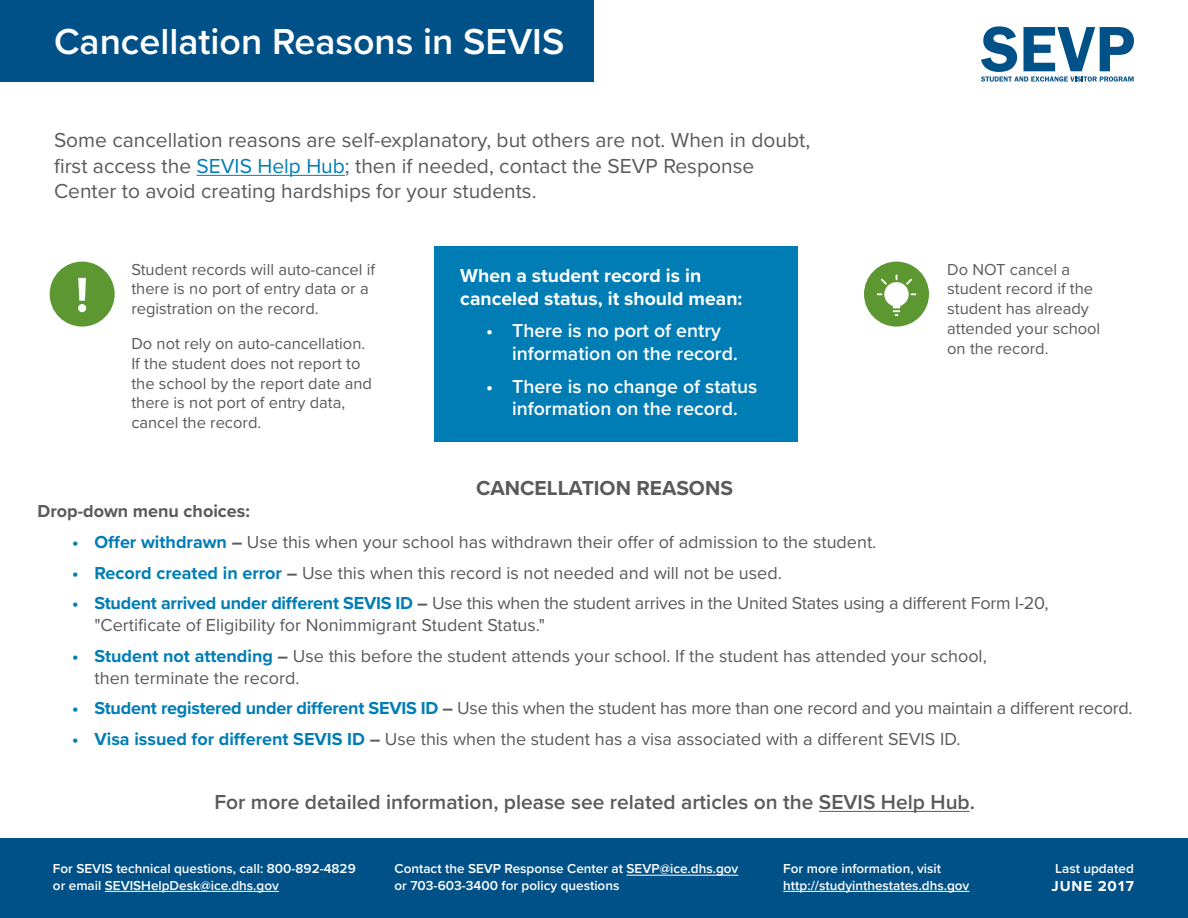
<style>
.page{position:relative;width:1188px;height:918px;background:#fff}
.page>*{position:absolute;margin:0;border:0;box-sizing:border-box;transform-origin:0 0}
.t1{font:600 37.5px "Proxima Nova";color:#fff}
.t2{font:21px/25.2px "Proxima Nova";color:#5a5a5d}
.t3{font:600 21px "Proxima Nova";color:#5a5a5d}
.t4{font:700 21px "Proxima Nova";color:#5a5a5d}
.t5{font:600 19.5px/22.6px "Proxima Nova";color:#fff}
.t6{font:700 19.5px/22.6px "Proxima Nova";color:#fff}
.t7{font:18px/21.8px "Proxima Nova";color:#5a5a5d}
.t8{font:700 18px "Proxima Nova";color:#5a5a5d}
.t9{font:16.5px/19.8px "Proxima Nova";color:#5a5a5d}
.t10{font:700 15px "Proxima Nova";letter-spacing:.06em;color:#fff}
.t11{font:600 13.5px/16.2px "Proxima Nova";color:#fff}
.s1{color:#007db5}
.s2{font-weight:700;color:#007db5}
.s3{font-weight:700}
</style>
<div class="page">
<div style="left:0;top:839px;width:1188px;height:79px;background:#005187"></div>
<svg style="left:981px;top:26px;width:153px;height:56px"></svg>
<hr style="left:105px;top:891px;width:174px;height:1px;background:#fff">
<hr style="left:627px;top:875px;width:111px;height:1px;background:#fff">
<hr style="left:783px;top:891px;width:186px;height:1px;background:#fff">
<div style="left:0;top:0;width:594px;height:82px;background:#005187"></div>
<hr style="left:197px;top:175px;width:148px;height:1px;background:#007db5">
<div style="left:434px;top:247px;width:363px;height:195px;background:#007db5"></div>
<div style="left:864px;top:262px;width:65px;height:65px;background:#5c9731;border-radius:50%"></div>
<svg style="left:877px;top:275px;width:39px;height:41px"></svg>
<div style="left:50px;top:262px;width:65px;height:65px;background:#5c9731;border-radius:50%"></div>
<svg style="left:78px;top:278px;width:8px;height:34px"></svg>
<hr style="left:819px;top:811px;width:151px;height:1px;background:#5a5a5d">
<p class="t1" style="left:54px;top:14px;width:512px">Cancellation Reasons in SEVIS</p>
<p class="t2" style="left:54px;top:127px;width:758px">Some cancellation reasons are self-explanatory, but others are not. When in doubt, first access the <span class="s1">SEVIS Help Hub</span>; then if needed, contact the SEVP Response<br>Center to avoid creating hardships for your students.</p>
<p class="t9" style="left:131px;top:259px;width:245px">Student records will auto-cancel if there is no port of entry data or a registration on the record.</p>
<p class="t9" style="left:131px;top:333px;width:242px">Do not rely on auto-cancellation.<br>If the student does not report to the school by the report date and there is not port of entry data, cancel the record.</p>
<p class="t6" style="left:460px;top:264px;width:284px">When a student record is in canceled status, it should mean:</p>
<p class="t5" style="left:512px;top:319px;width:227px;text-indent:-26px">• There is no port of entry information on the record.</p>
<p class="t5" style="left:486px;top:374px;width:273px;text-align:center">• There is no change of status information on the record.</p>
<p class="t4" style="left:476px;top:473px;width:258px">CANCELLATION REASONS</p>
<p class="t9" style="left:947px;top:259px;width:155px">Do NOT cancel a student record if the student has already attended your school on the record.</p>
<p class="t8" style="left:38px;top:498px;width:214px">Drop-down menu choices:</p>
<p class="t7" style="left:72px;top:530px;width:806px"><span class="s2">• Offer withdrawn</span> <span class="s3">–</span> Use this when your school has withdrawn their offer of admission to the student.</p>
<p class="t7" style="left:72px;top:561px;width:711px"><span class="s2">• Record created in error</span> <span class="s3">–</span> Use this when this record is not needed and will not be used.</p>
<p class="t7" style="left:94px;top:592px;width:956px;text-indent:-22px"><span class="s2">• Student arrived under different SEVIS ID</span> <span class="s3">–</span> Use this when the student arrives in the United States using a different Form I-20, "Certificate of Eligibility for Nonimmigrant Student Status."</p>
<p class="t7" style="left:94px;top:644px;width:894px;text-indent:-22px"><span class="s2">• Student not attending</span> <span class="s3">–</span> Use this before the student attends your school. If the student has attended your school, then terminate the record.</p>
<p class="t7" style="left:72px;top:697px;width:1062px"><span class="s2">• Student registered under different SEVIS ID</span> <span class="s3">–</span> Use this when the student has more than one record and you maintain a different record.</p>
<p class="t7" style="left:72px;top:727px;width:890px"><span class="s2">• Visa issued for different SEVIS ID</span> <span class="s3">–</span> Use this when the student has a visa associated with a different SEVIS ID.</p>
<p class="t3" style="left:214px;top:786px;width:762px">For more detailed information, please see related articles on the SEVIS Help Hub.</p>
<p class="t11" style="left:53px;top:860px;width:304px">For SEVIS technical questions, call: 800-892-4829 or email SEVISHelpDesk@ice.dhs.gov</p>
<p class="t11" style="left:394px;top:860px;width:345px">Contact the SEVP Response Center at SEVP@ice.dhs.gov or 703-603-3400 for policy questions</p>
<p class="t11" style="left:783px;top:860px;width:188px">For more information, visit http://studyinthestates.dhs.gov</p>
<p class="t11" style="left:1055px;top:860px;width:80px">Last updated</p>
<p class="t10" style="left:1052px;top:875px;width:84px">JUNE 2017</p>
</div>
